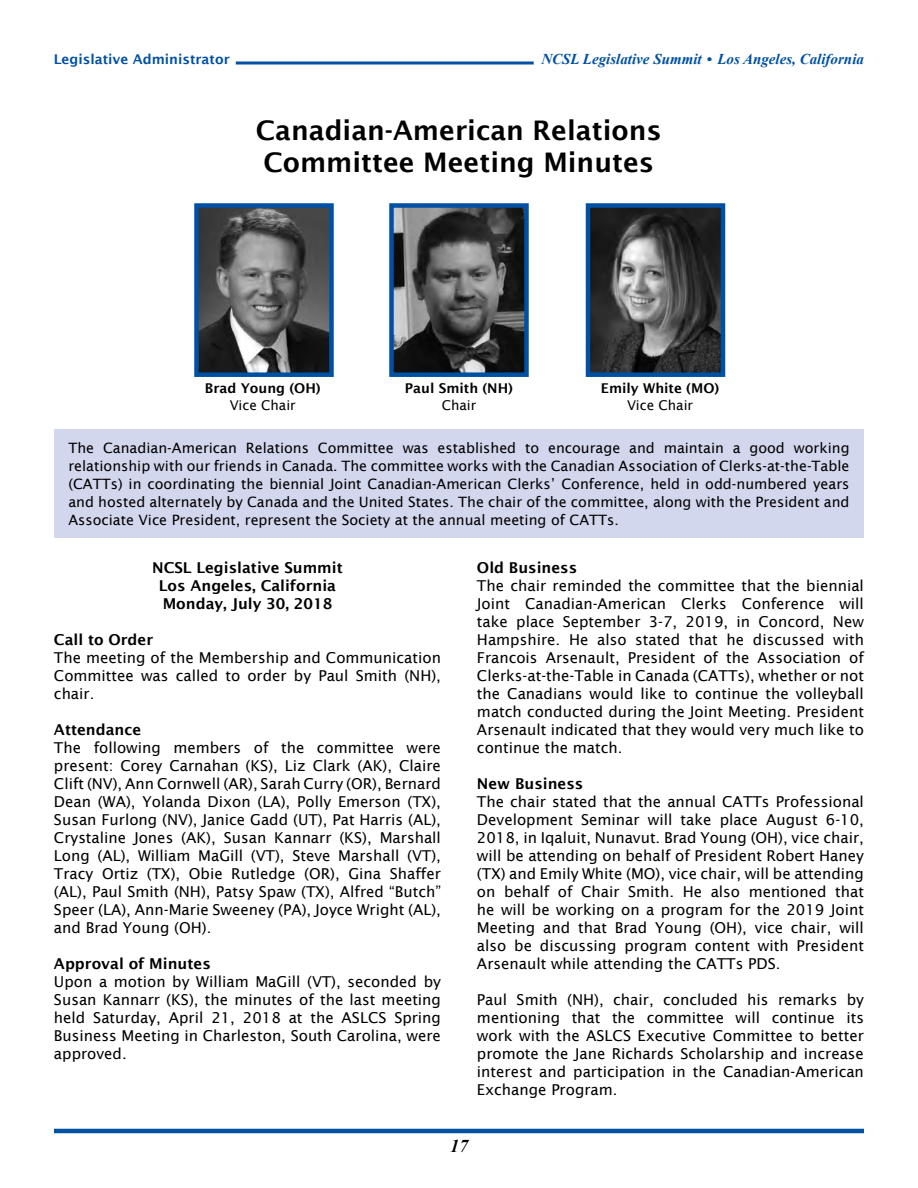
<style>
.page{position:relative;width:918px;height:1188px;background:#fff}
.page>*{position:absolute;margin:0;border:0;box-sizing:border-box;transform-origin:0 0}
.t1{font:600 27px/32.4px "Lucida Sans";color:#000}
.t2{font:italic 700 18px "Times New Roman";color:#000}
.t3{font:15px/18px "Lucida Sans";color:#000;text-align:justify}
.t4{font:600 15px/18px "Lucida Sans";color:#000;text-align:center}
.t5{font:italic 700 15px "Times New Roman";color:#0050a3}
.t6{font:14.25px/18px "Lucida Sans";color:#000;text-align:justify}
.t7{font:600 13.5px "Lucida Sans";color:#000}
.t8{font:600 13.5px "Lucida Sans";color:#0050a3}
.t9{font:13.5px "Lucida Sans";color:#000}
</style>
<div class="page">
<hr style="left:236px;top:62px;width:298px;height:2px;background:#0050a3">
<hr style="left:54px;top:1129px;width:810px;height:4px;background:#0050a3">
<img style="left:199px;top:208px;width:130px;height:164px">
<div style="left:194px;top:203px;width:140px;height:174px;border:4px solid #0050a3"></div>
<img style="left:394px;top:208px;width:130px;height:164px">
<div style="left:389px;top:203px;width:140px;height:174px;border:4px solid #0050a3"></div>
<img style="left:591px;top:208px;width:129px;height:164px">
<div style="left:586px;top:203px;width:139px;height:174px;border:4px solid #0050a3"></div>
<div style="left:54px;top:429px;width:810px;height:109px;background:#d3d7ed"></div>
<p class="t8" style="left:54px;top:51px;width:178px">Legislative Administrator</p>
<p class="t5" style="left:541px;top:49px;width:324px">NCSL Legislative Summit • Los Angeles, California</p>
<h1 class="t1" style="left:256px;top:114px;width:407px">Canadian-American Relations<br>Committee Meeting Minutes</h1>
<p class="t7" style="left:205px;top:381px;width:117px">Brad Young (OH)</p>
<p class="t9" style="left:230px;top:397px;width:68px">Vice Chair</p>
<p class="t7" style="left:405px;top:381px;width:110px">Paul Smith (NH)</p>
<p class="t9" style="left:442px;top:397px;width:36px">Chair</p>
<p class="t7" style="left:601px;top:381px;width:120px">Emily White (MO)</p>
<p class="t9" style="left:627px;top:397px;width:68px">Vice Chair</p>
<p class="t6" style="left:68px;top:439px;width:783px">The Canadian-American Relations Committee was established to encourage and maintain a good working relationship with our friends in Canada. The committee works with the Canadian Association of Clerks-at-the-Table (CATTs) in coordinating the biennial Joint Canadian-American Clerks’ Conference, held in odd-numbered years and hosted alternately by Canada and the United States. The chair of the committee, along with the President and Associate Vice President, represent the Society at the annual meeting of CATTs.</p>
<p class="t4" style="left:152px;top:559px;width:192px">NCSL Legislative Summit<br>Los Angeles, California<br>Monday, July 30, 2018</p>
<p class="t4" style="left:54px;top:631px;width:101px">Call to Order</p>
<p class="t3" style="left:54px;top:649px;width:389px">The meeting of the Membership and Communication Committee was called to order by Paul Smith (NH), chair.</p>
<p class="t4" style="left:54px;top:721px;width:89px">Attendance</p>
<p class="t3" style="left:54px;top:739px;width:389px">The following members of the committee were present: Corey Carnahan (KS), Liz Clark (AK), Claire Clift (NV), Ann Cornwell (AR), Sarah Curry (OR), Bernard Dean (WA), Yolanda Dixon (LA), Polly Emerson (TX), Susan Furlong (NV), Janice Gadd (UT), Pat Harris (AL), Crystaline Jones (AK), Susan Kannarr (KS), Marshall Long (AL), William MaGill (VT), Steve Marshall (VT), Tracy Ortiz (TX), Obie Rutledge (OR), Gina Shaffer (AL), Paul Smith (NH), Patsy Spaw (TX), Alfred “Butch” Speer (LA), Ann-Marie Sweeney (PA), Joyce Wright (AL), and Brad Young (OH).</p>
<p class="t4" style="left:54px;top:955px;width:158px">Approval of Minutes</p>
<p class="t3" style="left:54px;top:973px;width:389px">Upon a motion by William MaGill (VT), seconded by Susan Kannarr (KS), the minutes of the last meeting held Saturday, April 21, 2018 at the ASLCS Spring Business Meeting in Charleston, South Carolina, were approved.</p>
<p class="t4" style="left:477px;top:559px;width:102px">Old Business</p>
<p class="t3" style="left:477px;top:577px;width:389px">The chair reminded the committee that the biennial Joint Canadian-American Clerks Conference will take place September 3-7, 2019, in Concord, New Hampshire. He also stated that he discussed with Francois Arsenault, President of the Association of Clerks-at-the-Table in Canada (CATTs), whether or not the Canadians would like to continue the volleyball match conducted during the Joint Meeting. President Arsenault indicated that they would very much like to continue the match.</p>
<p class="t4" style="left:477px;top:775px;width:108px">New Business</p>
<p class="t3" style="left:477px;top:793px;width:389px">The chair stated that the annual CATTs Professional Development Seminar will take place August 6-10, 2018, in Iqaluit, Nunavut. Brad Young (OH), vice chair, will be attending on behalf of President Robert Haney (TX) and Emily White (MO), vice chair, will be attending on behalf of Chair Smith. He also mentioned that he will be working on a program for the 2019 Joint Meeting and that Brad Young (OH), vice chair, will also be discussing program content with President Arsenault while attending the CATTs PDS.</p>
<p class="t3" style="left:477px;top:991px;width:389px">Paul Smith (NH), chair, concluded his remarks by mentioning that the committee will continue its work with the ASLCS Executive Committee to better promote the Jane Richards Scholarship and increase interest and participation in the Canadian-American Exchange Program.</p>
<p class="t2" style="left:450px;top:1134px;width:19px">17</p>
</div>
